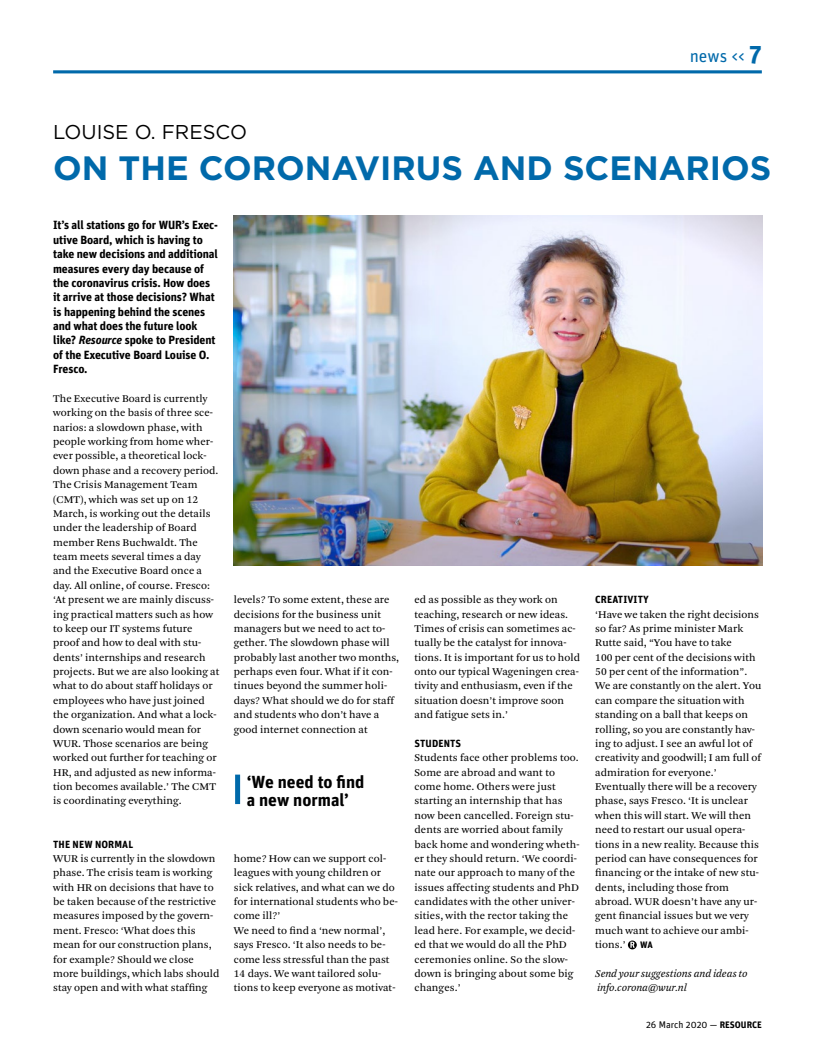
<style>
.page{position:relative;width:815px;height:1063px;background:#fff}
.page>*{position:absolute;margin:0;border:0;box-sizing:border-box;transform-origin:0 0}
.t1{font:700 33.75px "Gotham";color:#0069aa}
.t2{font:20px "Gotham";color:#000}
.t3{font:700 17.5px/17.5px "Unit OT";color:#000}
.t4{font:17.5px "Unit OT";color:#0069aa}
.t5{font:700 11.88px/14.4px "Unit OT";letter-spacing:-.01em;color:#000}
.t6{font:10.88px/14.4px "Arnhem Blond";letter-spacing:.005em;color:#000}
.t7{font:italic 10.88px/14.4px "Arnhem Blond";letter-spacing:-.01em;color:#000}
.t8{font:700 10.38px "Unit OT";letter-spacing:.01em;color:#000}
.t9{font:9.62px "Unit OT";color:#000}
.t10{font:700 9.38px "Unit OT";color:#000}
.s1{font-weight:700;font-size:25px}
.s2{font-style:italic}
.s3{font-weight:700;font-size:9.38px}
</style>
<div class="page">
<hr style="left:53px;top:70px;width:709px;height:3px;background:#0069aa">
<svg style="left:628px;top:941px;width:9px;height:8px"></svg>
<img style="left:234px;top:215px;width:528px;height:350px">
<div style="left:235px;top:775px;width:5px;height:29px;background:#0069aa"></div>
<h3 class="t4" style="left:690px;top:46px;width:74px">news &lt;&lt; <span class="s1">7</span></h3>
<h2 class="t2" style="left:53px;top:119px;width:195px">LOUISE O. FRESCO</h2>
<h1 class="t1" style="left:53px;top:146px;width:720px">ON THE CORONAVIRUS AND SCENARIOS</h1>
<p class="t5" style="left:53px;top:218px;width:166px">It’s all stations go for WUR’s Exec&shy;utive Board, which is having to take new decisions and additional measures every day because of the coronavirus crisis. How does it arrive at those decisions? What is happening behind the scenes and what does the future look like? <span class="s2">Resource</span> spoke to President of the Executive Board Louise O.<br>Fresco.</p>
<p class="t6" style="left:53px;top:391px;width:168px">The Executive Board is currently working on the basis of three sce&shy;narios: a slowdown phase, with people working from home wher&shy;ever possible, a theoretical lock&shy;down phase and a recovery period.<br>The Crisis Management Team (CMT), which was set up on 12<br>March, is working out the details under the leadership of Board member Rens Buchwaldt. The team meets several times a day and the Executive Board once a day. All online, of course. Fresco: ‘At present we are mainly discuss&shy;ing practical matters such as how to keep our IT systems future proof and how to deal with stu&shy;dents’ internships and research projects. But we are also looking at what to do about staff holidays or employees who have just joined the organization. And what a lock&shy;down scenario would mean for<br>WUR. Those scenarios are being worked out further for teaching or<br>HR, and adjusted as new informa&shy;tion becomes available.’ The CMT is coordinating everything.</p>
<p class="t8" style="left:53px;top:838px;width:82px">THE NEW NORMAL</p>
<p class="t6" style="left:53px;top:851px;width:168px">WUR is currently in the slowdown phase. The crisis team is working with HR on decisions that have to be taken because of the restrictive measures imposed by the govern&shy;ment. Fresco: ‘What does this mean for our construction plans, for example? Should we close more buildings, which labs should stay open and with what staffing</p>
<p class="t6" style="left:234px;top:593px;width:167px">levels? To some extent, these are decisions for the business unit managers but we need to act to&shy;gether. The slowdown phase will probably last another two months, perhaps even four. What if it con&shy;tinues beyond the summer holi&shy;days? What should we do for staff and students who don’t have a good internet connection at</p>
<h3 class="t3" style="left:247px;top:773px;width:119px">‘We need to find a new normal’</h3>
<p class="t6" style="left:234px;top:851px;width:166px">home? How can we support col&shy;leagues with young children or sick relatives, and what can we do for international students who be&shy;come ill?’<br>We need to find a ‘new normal’, says Fresco. ‘It also needs to be&shy;come less stressful than the past<br>14 days. We want tailored solu&shy;tions to keep everyone as motivat-</p>
<p class="t6" style="left:415px;top:593px;width:167px">ed as possible as they work on teaching, research or new ideas.<br>Times of crisis can sometimes ac&shy;tually be the catalyst for innova&shy;tions. It is important for us to hold onto our typical Wageningen crea&shy;tivity and enthusiasm, even if the situation doesn’t improve soon and fatigue sets in.’</p>
<p class="t8" style="left:415px;top:737px;width:48px">STUDENTS</p>
<p class="t6" style="left:415px;top:751px;width:166px">Students face other problems too.<br>Some are abroad and want to come home. Others were just starting an internship that has now been cancelled. Foreign stu&shy;dents are worried about family back home and wondering wheth&shy;er they should return. ‘We coordi&shy;nate our approach to many of the issues affecting students and PhD candidates with the other univer&shy;sities, with the rector taking the lead here. For example, we decid&shy;ed that we would do all the PhD ceremonies online. So the slow&shy;down is bringing about some big changes.’</p>
<p class="t8" style="left:595px;top:593px;width:55px">CREATIVITY</p>
<p class="t6" style="left:595px;top:607px;width:168px">‘Have we taken the right decisions so far? As prime minister Mark<br>Rutte said, “You have to take<br>100 per cent of the decisions with<br>50 per cent of the information”.<br>We are constantly on the alert. You can compare the situation with standing on a ball that keeps on rolling, so you are constantly hav&shy;ing to adjust. I see an awful lot of creativity and goodwill; I am full of admiration for everyone.’<br>Eventually there will be a recovery phase, says Fresco. ‘It is unclear when this will start. We will then need to restart our usual opera&shy;tions in a new reality. Because this period can have consequences for financing or the intake of new stu&shy;dents, including those from abroad. WUR doesn’t have any ur&shy;gent financial issues but we very much want to achieve our ambi&shy;tions.’</p>
<p class="t10" style="left:640px;top:939px;width:14px">WA</p>
<p class="t7" style="left:595px;top:966px;width:154px">Send your suggestions and ideas to info.corona@wur.nl</p>
<p class="t9" style="left:646px;top:1019px;width:117px">26 March 2020 — <span class="s3">RESOURCE</span></p>
</div>
